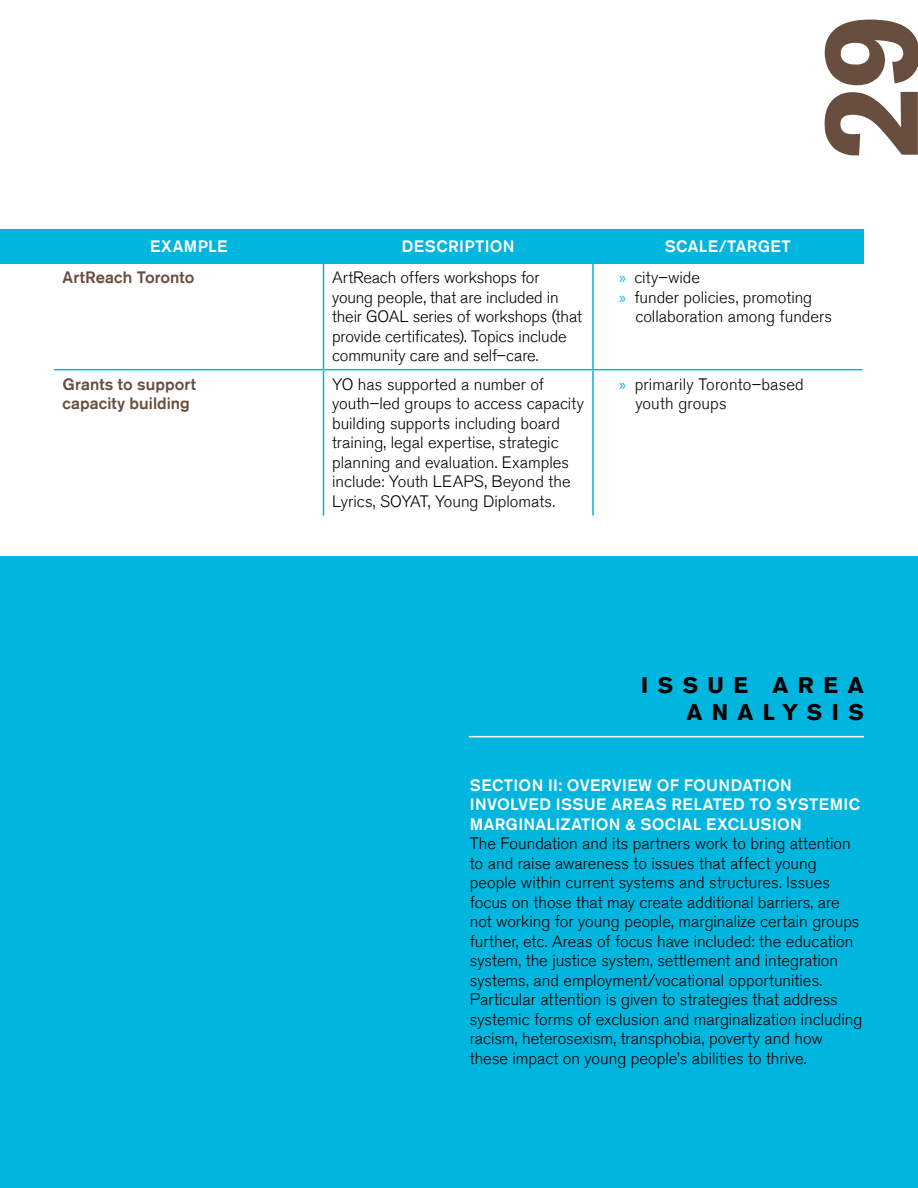
<style>
.page{position:relative;width:918px;height:1188px;background:#fff}
.page>*{position:absolute;margin:0;border:0;box-sizing:border-box;transform-origin:0 0}
.t1{font:700 135.15px "Akzidenz Grotesk BE";color:#674e3f}
.headline{font:700 22.5px/27px "Akzidenz Grotesk BE";letter-spacing:.42em;color:#000;text-align:right}
.body{font:300 16.5px/19.5px "Akzidenz Grotesk BE";color:#000}
.subhead{font:500 16.5px/19.5px "Akzidenz Grotesk BE";letter-spacing:.02em;color:#fff}
.unordered_list{font:300 16.5px/19.5px "Akzidenz Grotesk BE";color:#000}
.body-2{font:500 16.5px/19.5px "Akzidenz Grotesk BE";letter-spacing:.005em;color:#674e3f}
.s1{font-family:"Myriad Pro";font-weight:400;color:#00b6de}
</style>
<div class="page">
<div style="left:0;top:556px;width:918px;height:632px;background:#00b6de"></div>
<div style="left:0;top:230px;width:864px;height:34px;background:#00b6de"></div>
<hr style="left:469px;top:736px;width:395px;height:1px;background:#fff">
<hr style="left:323px;top:263px;width:1px;height:106px;background:#00b6de">
<hr style="left:592px;top:263px;width:2px;height:106px;background:#00b6de">
<hr style="left:54px;top:369px;width:270px;height:1px;background:#00b6de">
<hr style="left:324px;top:369px;width:269px;height:1px;background:#00b6de">
<hr style="left:323px;top:370px;width:1px;height:146px;background:#00b6de">
<hr style="left:593px;top:369px;width:270px;height:1px;background:#00b6de">
<hr style="left:592px;top:370px;width:2px;height:146px;background:#00b6de">
<p class="t1" style="left:793px;top:160px;width:148px;rotate:-90deg">29</p>
<p class="subhead" style="left:150px;top:236px;width:79px">EXAMPLE</p>
<p class="subhead" style="left:402px;top:236px;width:114px">DESCRIPTION</p>
<p class="subhead" style="left:665px;top:236px;width:127px">SCALE/TARGET</p>
<p class="body-2" style="left:63px;top:267px;width:133px">ArtReach Toronto</p>
<p class="body" style="left:332px;top:268px;width:251px">ArtReach offers workshops for young people, that are included in their GOAL series of workshops (that provide certificates). Topics include community care and self–care.</p>
<p class="unordered_list" style="left:619px;top:268px;width:82px"><span class="s1">»</span> city–wide</p>
<p class="unordered_list" style="left:635px;top:287px;width:198px;text-indent:-16px"><span class="s1">»</span> funder policies, promoting collaboration among funders</p>
<p class="body-2" style="left:63px;top:374px;width:135px">Grants to support capacity building</p>
<p class="body" style="left:332px;top:375px;width:253px">YO has supported a number of youth–led groups to access capacity building supports including board training, legal expertise, strategic planning and evaluation. Examples include: Youth LEAPS, Beyond the Lyrics, SOYAT, Young Diplomats.</p>
<p class="unordered_list" style="left:635px;top:375px;width:170px;text-indent:-16px"><span class="s1">»</span> primarily Toronto–based youth groups</p>
<p class="headline" style="left:641px;top:672px;width:224px">ISSUE AREA<br>ANALYSIS</p>
<p class="subhead" style="left:470px;top:775px;width:392px">SECTION II: OVERVIEW OF FOUNDATION<br>INVOLVED ISSUE AREAS RELATED TO SYSTEMIC<br>MARGINALIZATION &amp; SOCIAL EXCLUSION</p>
<p class="body" style="left:470px;top:834px;width:394px">The Foundation and its partners work to bring attention to and raise awareness to issues that affect young people within current systems and structures. Issues focus on those that may create additional barriers, are not working for young people, marginalize certain groups further, etc. Areas of focus have included: the education system, the justice system, settlement and integration systems, and employment/vocational opportunities.<br>Particular attention is given to strategies that address systemic forms of exclusion and marginalization including racism, heterosexism, transphobia, poverty and how these impact on young people’s abilities to thrive.</p>
</div>
